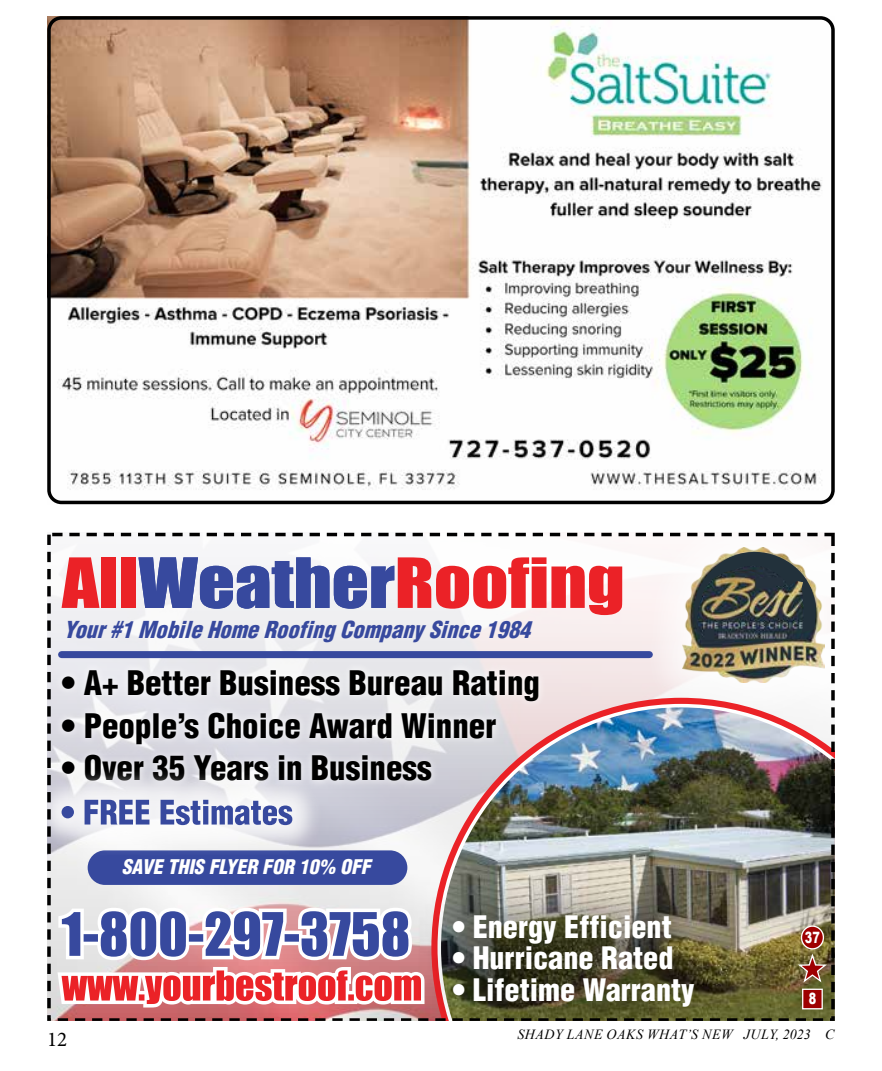
<style>
.page{position:relative;width:882px;height:1071px;background:#fff}
.page>*{position:absolute;margin:0;border:0;box-sizing:border-box;transform-origin:0 0}
.t1{font:900 condensed 33.07px "Helvetica";color:#000}
.t2{font:900 condensed 30.28px "Helvetica";color:#fff}
.t3{font:italic 900 condensed 22.75px "Helvetica";color:#37499e}
.t4{font:21px "Minion Pro";color:#000}
.t5{font:italic 900 condensed 19.78px "Helvetica";color:#fff}
.t6{font:900 15.58px "Arial";color:#fff;scale:.72 1}
.t7{font:italic 14px "Times New Roman";letter-spacing:.035em;color:#000}
</style>
<div class="page">
<img style="left:47px;top:533px;width:788px;height:488px">
<svg style="left:47px;top:16px;width:788px;height:488px"></svg>
<p class="t3" style="left:63px;top:616px;width:476px">Your#1MobileHomeRoofingCompanySince1984</p>
<p class="t1" style="left:62px;top:662px;width:480px">• A+ Better Business Bureau Rating</p>
<p class="t1" style="left:62px;top:705px;width:436px">• People’s Choice Award Winner</p>
<p class="t1" style="left:62px;top:748px;width:372px">• Over 35 Years in Business</p>
<p class="t5" style="left:122px;top:855px;width:255px">SAVE THIS FLYER FOR 10% OFF</p>
<p class="t4" style="left:47px;top:1025px;width:22px">12</p>
<p class="t2" style="left:452px;top:908px;width:221px">• Energy Efficient</p>
<p class="t2" style="left:452px;top:939px;width:223px">• Hurricane Rated</p>
<p class="t2" style="left:452px;top:971px;width:244px">• Lifetime Warranty</p>
<p class="t6" style="left:805px;top:926px;width:22px">37</p>
<p class="t6" style="left:809px;top:987px;width:12px">8</p>
<p class="t7" style="left:517px;top:1024px;width:319px">SHADY LANE OAKS WHAT’S NEW JULY, 2023 C</p>
</div>
